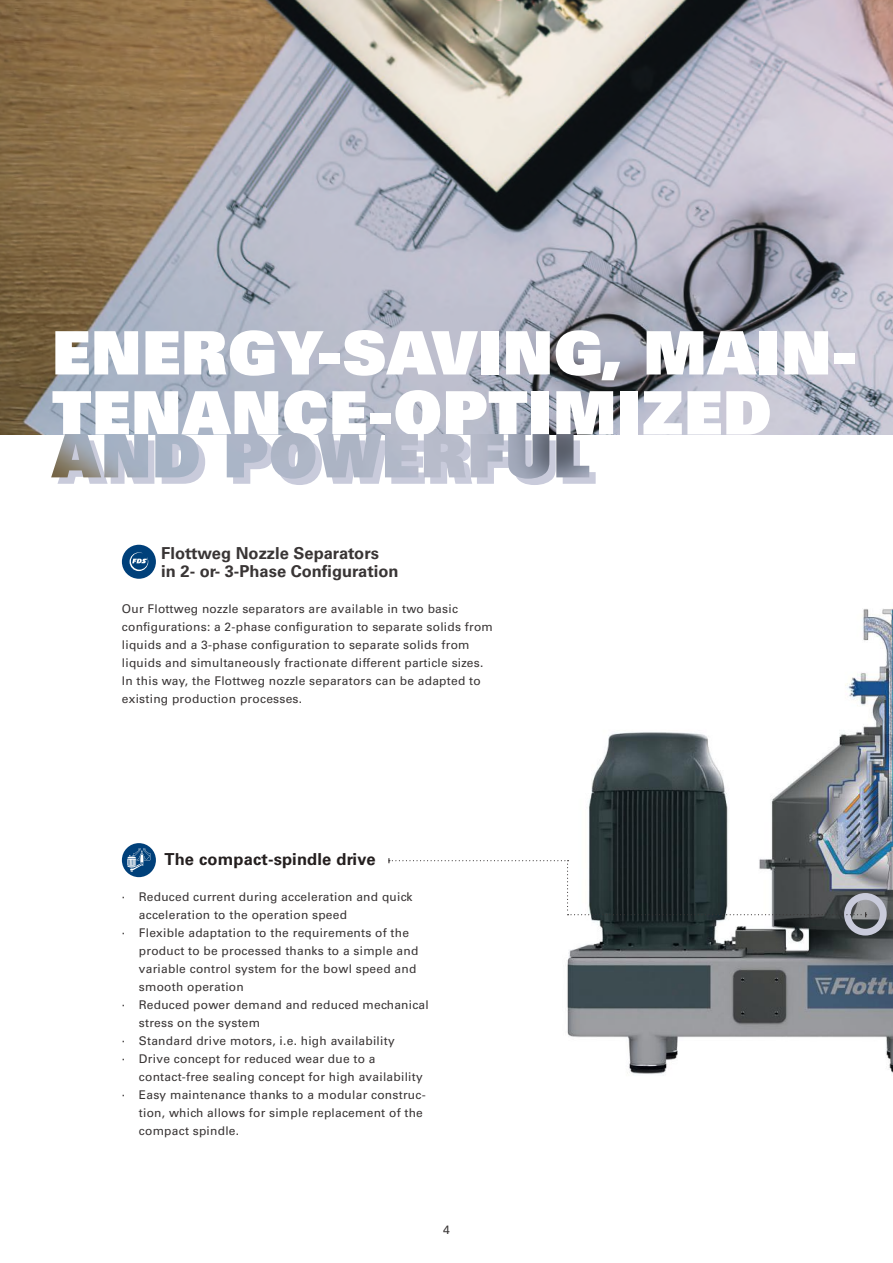
<style>
.page{position:relative;width:893px;height:1263px;background:#fff}
.page>*{position:absolute;margin:0;border:0;box-sizing:border-box;transform-origin:0 0}
.t1{font:60px/60px "Univers LT Pro 85 X Black";letter-spacing:.02em;color:#fff}
.t2{font:60px "Univers LT Pro 85 X Black";letter-spacing:.02em;color:#c9cbdb}
.t3{font:700 16.5px/18px "Univers LT Pro 65";color:#393535}
.t4{font:700 16.5px "Univers LT Pro 65";letter-spacing:.01em;color:#241f1f}
.t5{font:12px/18px "Univers LT Pro 55 Roman";letter-spacing:.02em;color:#393535}
</style>
<div class="page">
<img style="left:0;top:0;width:893px;height:434px">
<img style="left:567px;top:608px;width:326px;height:466px">
<div style="left:844px;top:893px;width:43px;height:42px;border:7px solid #c9cbdb;border-radius:50%"></div>
<svg style="left:388px;top:858px;width:479px;height:59px"></svg>
<img style="left:51px;top:433px;width:538px;height:46px">
<div style="left:122px;top:843px;width:34px;height:34px;background:#00407a;border-radius:50%"></div>
<svg style="left:127px;top:848px;width:23px;height:24px"></svg>
<div style="left:122px;top:545px;width:34px;height:34px;background:#00407a;border-radius:50%"></div>
<svg style="left:130px;top:552px;width:18px;height:19px"></svg>
<h1 class="t1" style="left:52px;top:321px;width:806px">ENERGY-SAVING, MAIN-<br>TENANCE-OPTIMIZED</h1>
<h1 class="t2" style="left:59px;top:423px;width:539px">AND POWERFUL</h1>
<h2 class="t3" style="left:161px;top:544px;width:239px">Flottweg Nozzle Separators<br>in 2- or- 3-Phase Configuration</h2>
<p class="t5" style="left:122px;top:599px;width:373px">Our Flottweg nozzle separators are available in two basic configurations: a 2-phase configuration to separate solids from liquids and a 3-phase configuration to separate solids from liquids and simultaneously fractionate different particle sizes.<br>In this way, the Flottweg nozzle separators can be adapted to existing production processes.</p>
<h2 class="t4" style="left:164px;top:848px;width:213px">The compact-spindle drive</h2>
<p class="t5" style="left:122px;top:887px;width:292px">∙ Reduced current during acceleration and quick</p>
<p class="t5" style="left:139px;top:905px;width:210px">acceleration to the operation speed</p>
<p class="t5" style="left:122px;top:923px;width:289px">∙ Flexible adaptation to the requirements of the</p>
<p class="t5" style="left:139px;top:941px;width:281px">product to be processed thanks to a simple and</p>
<p class="t5" style="left:139px;top:959px;width:279px">variable control system for the bowl speed and</p>
<p class="t5" style="left:139px;top:977px;width:106px">smooth operation</p>
<p class="t5" style="left:122px;top:995px;width:308px">∙ Reduced power demand and reduced mechanical</p>
<p class="t5" style="left:139px;top:1013px;width:123px">stress on the system</p>
<p class="t5" style="left:122px;top:1031px;width:274px">∙ Standard drive motors, i.e. high availability</p>
<p class="t5" style="left:122px;top:1049px;width:255px">∙ Drive concept for reduced wear due to a</p>
<p class="t5" style="left:139px;top:1067px;width:285px">contact-free sealing concept for high availability</p>
<p class="t5" style="left:122px;top:1085px;width:305px">∙ Easy maintenance thanks to a modular construc-</p>
<p class="t5" style="left:139px;top:1103px;width:286px">tion, which allows for simple replacement of the</p>
<p class="t5" style="left:139px;top:1121px;width:102px">compact spindle.</p>
<p class="t5" style="left:443px;top:1220px;width:8px">4</p>
</div>
